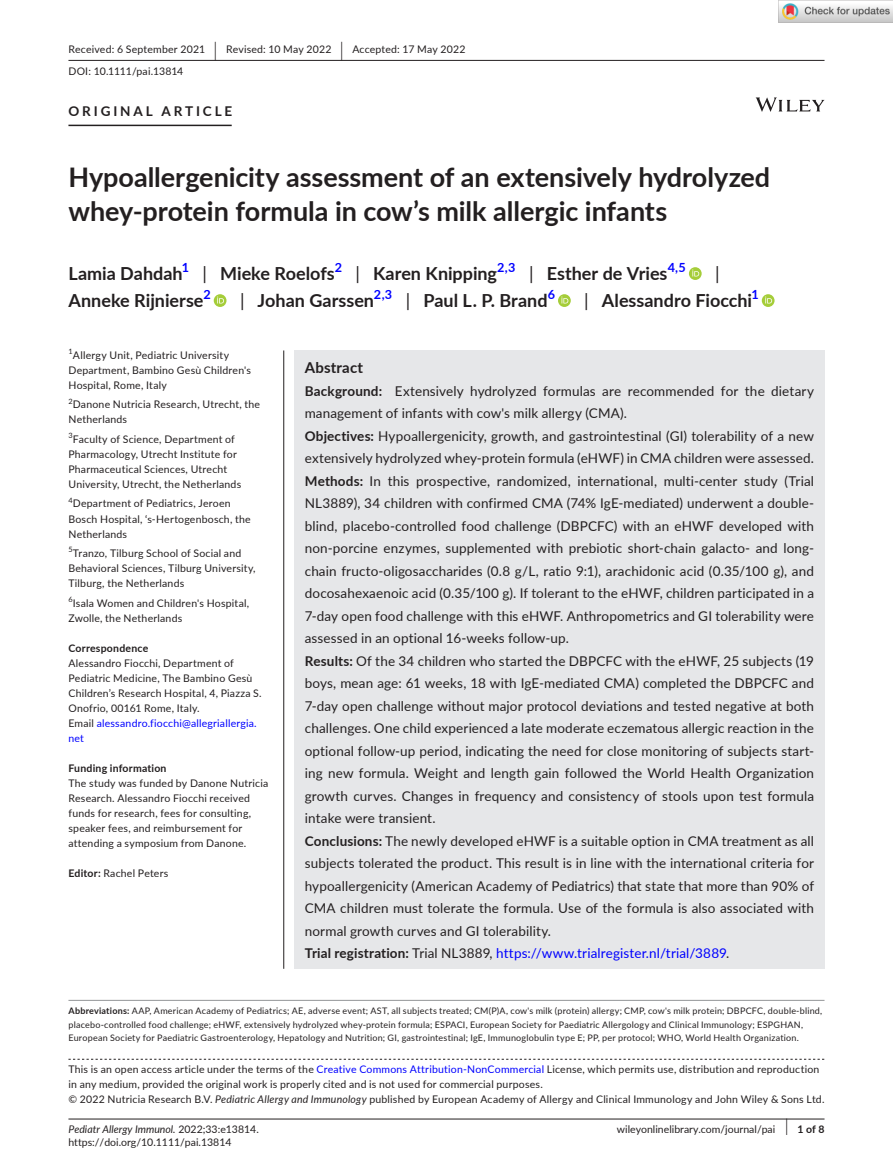
<style>
.page{position:relative;width:893px;height:1174px;background:#fff}
.page>*{position:absolute;margin:0;border:0;box-sizing:border-box;transform-origin:0 0}
.t1{font:700 27px/34.5px "Lato";letter-spacing:-.005em;color:#231f20}
.t2{font:700 18px "Lato";color:#231f20}
.t3{font:18px "Lato";color:#231f20}
.t4{font:700 15px "Lato";letter-spacing:.015em;color:#231f20}
.t5{font:13.5px/22.5px "Lato";letter-spacing:.01em;color:#231f20}
.t6{font:700 13.5px "Lato";letter-spacing:.215em;color:#231f20}
.t7{font:700 12.6px "Lato";color:#00f}
.t8{font:10.5px/15px "Lato";letter-spacing:.02em;color:#231f20}
.t9{font:10.5px "Lato";color:#231f20}
.t10{font:italic 10.5px "Lato";color:#231f20}
.t11{font:700 10.5px "Lato";letter-spacing:.02em;color:#231f20}
.t12{font:9px/13.5px "Lato";letter-spacing:.025em;color:#231f20}
.t13{font:7.35px "Lato";color:#231f20}
.s1{font-size:19.65px}
.s2{font-weight:400}
.s3{color:#00f}
.s4{font-weight:700}
.s5{font-style:italic}
.s6{font-style:normal}
.s7{font-weight:400;font-size:17.4px}
</style>
<div class="page">
<hr style="left:68px;top:1118px;width:756px;height:1px;background:#231f20">
<svg style="left:756px;top:97px;width:68px;height:15px"></svg>
<hr style="left:68px;top:60px;width:756px;height:1px;background:#231f20">
<hr style="left:68px;top:125px;width:164px;height:1px;background:#231f20">
<svg style="left:689px;top:267px;width:13px;height:13px"></svg>
<svg style="left:692px;top:269px;width:7px;height:7px"></svg>
<svg style="left:214px;top:294px;width:12px;height:13px"></svg>
<svg style="left:217px;top:296px;width:7px;height:7px"></svg>
<svg style="left:558px;top:294px;width:13px;height:13px"></svg>
<svg style="left:561px;top:296px;width:7px;height:7px"></svg>
<svg style="left:762px;top:294px;width:12px;height:13px"></svg>
<svg style="left:765px;top:296px;width:7px;height:7px"></svg>
<div style="left:294px;top:350px;width:530px;height:618px;background:#e6e7e9"></div>
<hr style="left:283px;top:350px;width:1px;height:618px;background:#231f20">
<svg style="left:68px;top:1058px;width:756px;height:1px"></svg>
<hr style="left:68px;top:1000px;width:756px;height:1px;background:#939598">
<img style="left:779px;top:0;width:114px;height:23px">
<p class="t8" style="left:68px;top:38px;width:398px;line-height:21.8px">Received: 6 September 2021 <span class="s1">|</span> Revised: 10 May 2022 <span class="s1">|</span> Accepted: 17 May 2022<br>DOI: 10.1111/pai.13814</p>
<p class="t6" style="left:68px;top:101px;width:165px">ORIGINAL ARTICLE</p>
<h1 class="t1" style="left:68px;top:159px;width:703px">Hypoallergenicity assessment of an extensively hydrolyzed whey-protein formula in cow’s milk allergic infants</h1>
<h2 class="t2" style="left:68px;top:260px;width:116px">Lamia Dahdah</h2>
<p class="t7" style="left:182px;top:258px;width:9px">1</p>
<h2 class="t2" style="left:203px;top:260px;width:134px"><span class="s2">|</span> Mieke Roelofs</h2>
<p class="t7" style="left:335px;top:258px;width:9px">2</p>
<h2 class="t2" style="left:355px;top:260px;width:143px"><span class="s2">|</span> Karen Knipping</h2>
<p class="t7" style="left:497px;top:258px;width:20px">2,3</p>
<h2 class="t2" style="left:529px;top:260px;width:140px"><span class="s2">|</span> Esther de Vries</h2>
<p class="t7" style="left:668px;top:258px;width:20px">4,5</p>
<h2 class="t3" style="left:715px;top:260px;width:6px">|</h2>
<h2 class="t2" style="left:68px;top:287px;width:137px">Anneke Rijnierse</h2>
<p class="t7" style="left:203px;top:285px;width:9px">2</p>
<h2 class="t2" style="left:240px;top:287px;width:136px"><span class="s2">|</span> Johan Garssen</h2>
<p class="t7" style="left:374px;top:285px;width:20px">2,3</p>
<h2 class="t2" style="left:406px;top:287px;width:143px"><span class="s2">|</span> Paul L. P. Brand</h2>
<p class="t7" style="left:548px;top:285px;width:9px">6</p>
<h2 class="t2" style="left:584px;top:287px;width:169px"><span class="s2">|</span> Alessandro Fiocchi</h2>
<p class="t7" style="left:751px;top:285px;width:9px">1</p>
<p class="t13" style="left:68px;top:346px;width:6px">1</p>
<p class="t8" style="left:68px;top:347px;width:184px;text-indent:5px">Allergy Unit, Pediatric University<br>Department, Bambino Gesù Children's<br>Hospital, Rome, Italy</p>
<p class="t13" style="left:68px;top:396px;width:6px">2</p>
<p class="t8" style="left:68px;top:397px;width:193px;text-indent:4px">Danone Nutricia Research, Utrecht, the<br>Netherlands</p>
<p class="t8" style="left:68px;top:431px;width:174px"><sup>3</sup>Faculty of Science, Department of Pharmacology, Utrecht Institute for Pharmaceutical Sciences, Utrecht University, Utrecht, the Netherlands</p>
<p class="t8" style="left:68px;top:496px;width:184px"><sup>4</sup>Department of Pediatrics, Jeroen<br>Bosch Hospital, ‘s-Hertogenbosch, the<br>Netherlands</p>
<p class="t8" style="left:68px;top:545px;width:189px"><sup>5</sup>Tranzo, Tilburg School of Social and<br>Behavioral Sciences, Tilburg University,<br>Tilburg, the Netherlands</p>
<p class="t8" style="left:68px;top:595px;width:182px"><sup>6</sup>Isala Women and Children's Hospital,<br>Zwolle, the Netherlands</p>
<p class="t11" style="left:68px;top:640px;width:81px">Correspondence</p>
<p class="t8" style="left:68px;top:655px;width:195px">Alessandro Fiocchi, Department of<br>Pediatric Medicine, The Bambino Gesù<br>Children’s Research Hospital, 4, Piazza S.<br>Onofrio, 00161 Rome, Italy.<br>Email <span class="s3">alessandro.fiocchi@allegriallergia. net</span></p>
<p class="t11" style="left:68px;top:760px;width:100px">Funding information</p>
<p class="t8" style="left:68px;top:775px;width:201px">The study was funded by Danone Nutricia Research. Alessandro Fiocchi received funds for research, fees for consulting, speaker fees, and reimbursement for attending a symposium from Danone.</p>
<p class="t8" style="left:68px;top:865px;width:101px"><span class="s4">Editor:</span> Rachel Peters</p>
<p class="t4" style="left:305px;top:356px;width:60px">Abstract</p>
<p class="t5" style="left:305px;top:379px;width:511px"><span class="s4">Background:</span> Extensively hydrolyzed formulas are recommended for the dietary management of infants with cow's milk allergy (CMA).<br><span class="s4">Objectives:</span> Hypoallergenicity, growth, and gastrointestinal (GI) tolerability of a new extensively hydrolyzed whey-protein formula (eHWF) in CMA children were assessed.<br><span class="s4">Methods:</span> In this prospective, randomized, international, multi-center study (Trial NL3889), 34 children with confirmed CMA (74% IgE-mediated) underwent a double&shy;blind, placebo-controlled food challenge (DBPCFC) with an eHWF developed with non-porcine enzymes, supplemented with prebiotic short-chain galacto- and long&shy;chain fructo-oligosaccharides (0.8 g/L, ratio 9:1), arachidonic acid (0.35/100 g), and docosahexaenoic acid (0.35/100 g). If tolerant to the eHWF, children participated in a 7-day open food challenge with this eHWF. Anthropometrics and GI tolerability were assessed in an optional 16-weeks follow-up.<br><span class="s4">Results:</span> Of the 34 children who started the DBPCFC with the eHWF, 25 subjects (19 boys, mean age: 61 weeks, 18 with IgE-mediated CMA) completed the DBPCFC and 7-day open challenge without major protocol deviations and tested negative at both challenges. One child experienced a late moderate eczematous allergic reaction in the optional follow-up period, indicating the need for close monitoring of subjects start&shy;ing new formula. Weight and length gain followed the World Health Organization growth curves. Changes in frequency and consistency of stools upon test formula intake were transient.<br><span class="s4">Conclusions:</span> The newly developed eHWF is a suitable option in CMA treatment as all subjects tolerated the product. This result is in line with the international criteria for hypoallergenicity (American Academy of Pediatrics) that state that more than 90% of CMA children must tolerate the formula. Use of the formula is also associated with normal growth curves and GI tolerability.<br><span class="s4">Trial registration:</span> Trial NL3889, <span class="s3">https://www.trialregister.nl/trial/3889</span>.</p>
<p class="t12" style="left:68px;top:1003px;width:755px"><span class="s4">Abbreviations:</span> AAP, American Academy of Pediatrics; AE, adverse event; AST, all subjects treated; CM(P)A, cow's milk (protein) allergy; CMP, cow's milk protein; DBPCFC, double-blind, placebo-controlled food challenge; eHWF, extensively hydrolyzed whey-protein formula; ESPACI, European Society for Paediatric Allergology and Clinical Immunology; ESPGHAN,<br>European Society for Paediatric Gastroenterology, Hepatology and Nutrition; GI, gastrointestinal; IgE, Immunoglobulin type E; PP, per protocol; WHO, World Health Organization.</p>
<p class="t8" style="left:68px;top:1061px;width:758px">This is an open access article under the terms of the <span class="s3">Creative Commons Attribution-NonCommercial</span> License, which permits use, distribution and reproduction in any medium, provided the original work is properly cited and is not used for commercial purposes.<br>© 2022 Nutricia Research B.V. <span class="s5">Pediatric Allergy and Immunology</span> published by European Academy of Allergy and Clinical Immunology and John Wiley &amp; Sons Ltd.</p>
<p class="t10" style="left:68px;top:1121px;width:192px">Pediatr Allergy Immunol. <span class="s6">2022;33:e13814.</span></p>
<p class="t11" style="left:786px;top:1121px;width:40px"><span class="s7">|</span> 1 of 8</p>
<p class="t9" style="left:68px;top:1135px;width:165px">https://doi.org/10.1111/pai.13814</p>
<p class="t9" style="left:617px;top:1121px;width:160px">wileyonlinelibrary.com/journal/pai</p>
</div>
